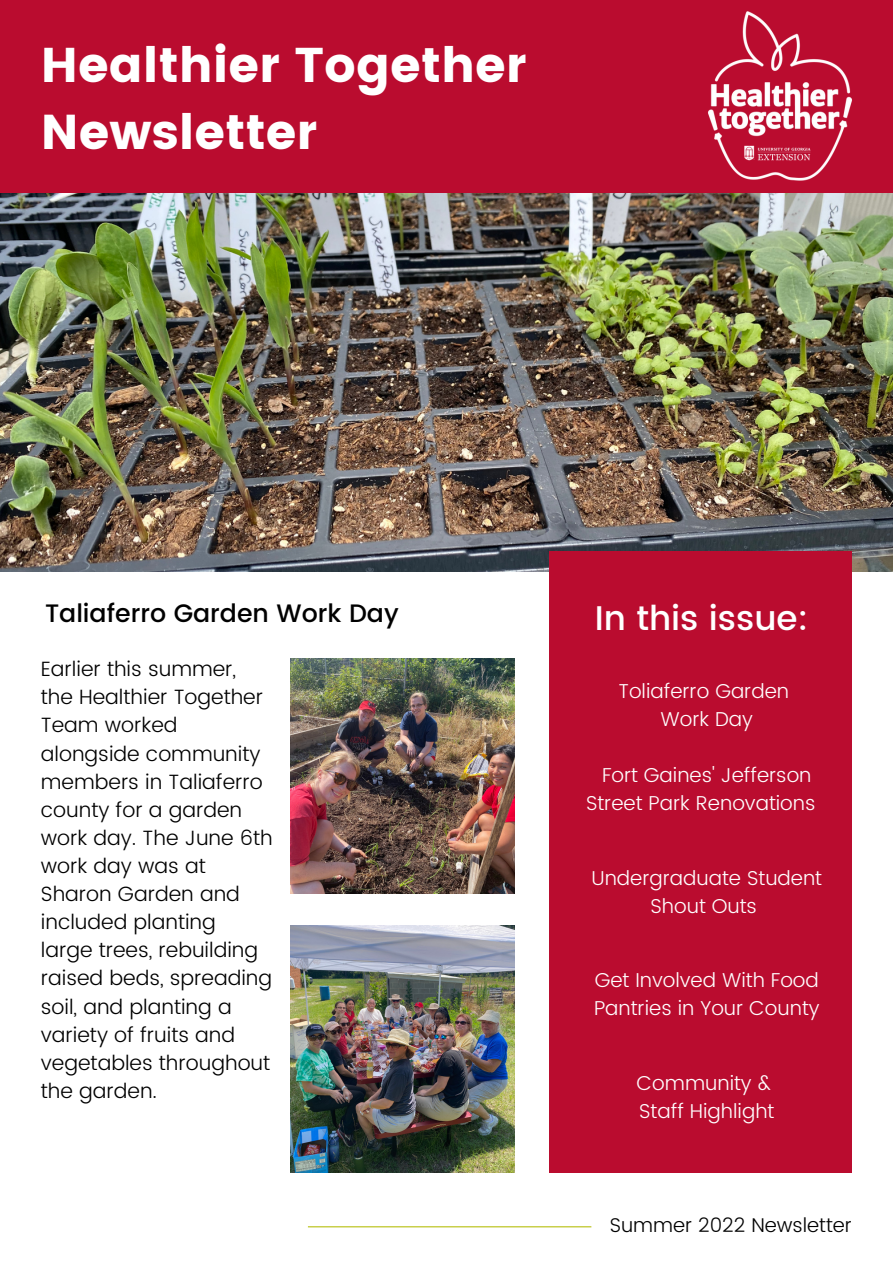
<style>
.page{position:relative;width:893px;height:1264px;background:#fff}
.page>*{position:absolute;margin:0;border:0;box-sizing:border-box;transform-origin:0 0}
.t1{font:48.75px/67.5px "Poppins";color:#fff}
.t2{font:500 34.2px "Poppins";color:#fff}
.t3{font:500 25.2px "Poppins";color:#000}
.t4{font:300 20.7px/28px "Poppins";color:#000}
.t5{font:300 20.1px/28px "Poppins";color:#fff;text-align:center}
.t6{font:300 19.95px "Poppins";color:#000}
</style>
<div class="page">
<img style="left:0;top:193px;width:892px;height:379px">
<img style="left:291px;top:925px;width:223px;height:247px">
<img style="left:291px;top:658px;width:223px;height:235px">
<div style="left:0;top:0;width:892px;height:193px;background:#ba0c2f"></div>
<div style="left:549px;top:551px;width:302px;height:621px;background:#ba0c2f"></div>
<hr style="left:308px;top:1226px;width:283px;height:1px;background:#b7bf10">
<img style="left:653px;top:11px;width:239px;height:211px">
<h1 class="t1" style="left:41px;top:31px;width:487px">Healthier Together<br>Newsletter</h1>
<p class="t3" style="left:45px;top:598px;width:355px">Taliaferro Garden Work Day</p>
<p class="t4" style="left:41px;top:655px;width:233px">Earlier this summer, the Healthier Together<br>Team worked alongside community members in Taliaferro county for a garden work day. The June 6th work day was at<br>Sharon Garden and included planting<br>large trees, rebuilding raised beds, spreading soil, and planting a variety of fruits and vegetables throughout the garden.</p>
<h2 class="t2" style="left:594px;top:598px;width:215px">In this issue:</h2>
<p class="t5" style="left:618px;top:677px;width:172px">Toliaferro Garden<br>Work Day</p>
<p class="t5" style="left:586px;top:761px;width:231px">Fort Gaines' Jefferson<br>Street Park Renovations</p>
<p class="t5" style="left:591px;top:863px;width:232px">Undergraduate Student<br>Shout Outs</p>
<p class="t5" style="left:594px;top:966px;width:227px;text-align:left">Get Involved With Food<br>Pantries in Your County</p>
<p class="t5" style="left:636px;top:1069px;width:139px;text-align:left">Community &amp;<br>Staff Highlight</p>
<p class="t6" style="left:609px;top:1213px;width:244px">Summer 2022 Newsletter</p>
</div>
